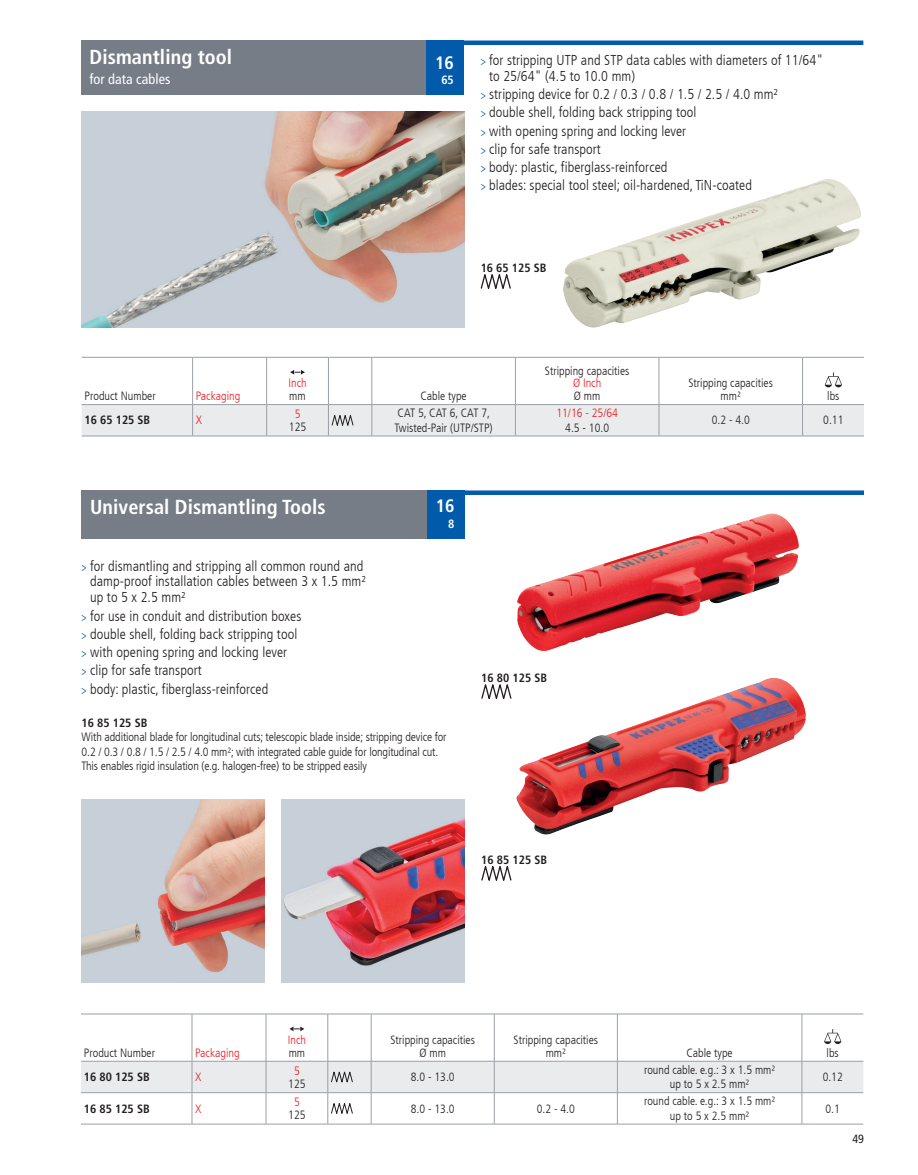
<style>
.page{position:relative;width:918px;height:1175px;background:#fff}
.page>*{position:absolute;margin:0;border:0;box-sizing:border-box;transform-origin:0 0}
.t1{font:700 condensed 20.25px "Frutiger LT Com";letter-spacing:.005em;color:#fff}
.t2{font:700 condensed 18px "Frutiger LT Com";color:#fff}
.t3{font:300 condensed 14.25px/18.3px "Frutiger LT Com";letter-spacing:.005em;color:#231f20}
.t4{font:condensed 14.25px "Frutiger LT Com";letter-spacing:.005em;color:#fff}
.t5{font:300 condensed 12px/12.8px "Frutiger LT Com";color:#231f20;text-align:center}
.t6{font:700 condensed 12px "Frutiger LT Com";color:#231f20}
.t7{font:300 condensed 12px "Frutiger LT Com";color:#ee1d23}
.t8{font:700 condensed 12px "Frutiger LT Com";color:#fff}
.t9{font:condensed 12px "Frutiger LT Com";color:#231f20}
.s1{font-weight:400;font-size:12px;color:#015aaa}
</style>
<div class="page">
<hr style="left:82px;top:436px;width:111px;height:1px;background:#9a9fa6">
<hr style="left:267px;top:436px;width:61px;height:1px;background:#9a9fa6">
<hr style="left:328px;top:436px;width:44px;height:1px;background:#9a9fa6">
<hr style="left:372px;top:436px;width:143px;height:1px;background:#9a9fa6">
<hr style="left:515px;top:436px;width:144px;height:1px;background:#9a9fa6">
<hr style="left:193px;top:436px;width:74px;height:1px;background:#9a9fa6">
<hr style="left:659px;top:436px;width:144px;height:1px;background:#9a9fa6">
<hr style="left:803px;top:436px;width:61px;height:1px;background:#9a9fa6">
<svg style="left:82px;top:357px;width:782px;height:79px"></svg>
<hr style="left:192px;top:1092px;width:74px;height:1px;background:#9a9fa6">
<hr style="left:81px;top:1013px;width:111px;height:1px;background:#9a9fa6">
<hr style="left:192px;top:1013px;width:74px;height:1px;background:#9a9fa6">
<hr style="left:266px;top:1013px;width:62px;height:1px;background:#9a9fa6">
<hr style="left:328px;top:1013px;width:43px;height:1px;background:#9a9fa6">
<hr style="left:371px;top:1013px;width:123px;height:1px;background:#9a9fa6">
<hr style="left:494px;top:1013px;width:123px;height:1px;background:#9a9fa6">
<hr style="left:617px;top:1013px;width:185px;height:1px;background:#9a9fa6">
<hr style="left:802px;top:1013px;width:61px;height:1px;background:#9a9fa6">
<hr style="left:81px;top:1092px;width:111px;height:1px;background:#9a9fa6">
<hr style="left:81px;top:1123px;width:111px;height:1px;background:#9a9fa6">
<hr style="left:192px;top:1092px;width:1px;height:31px;background:#9a9fa6">
<hr style="left:192px;top:1123px;width:74px;height:1px;background:#9a9fa6">
<hr style="left:266px;top:1092px;width:1px;height:31px;background:#9a9fa6">
<hr style="left:266px;top:1092px;width:62px;height:1px;background:#9a9fa6">
<hr style="left:266px;top:1123px;width:62px;height:1px;background:#9a9fa6">
<hr style="left:328px;top:1092px;width:1px;height:31px;background:#9a9fa6">
<hr style="left:328px;top:1092px;width:43px;height:1px;background:#9a9fa6">
<hr style="left:328px;top:1123px;width:43px;height:1px;background:#9a9fa6">
<hr style="left:371px;top:1092px;width:1px;height:31px;background:#9a9fa6">
<hr style="left:371px;top:1092px;width:123px;height:1px;background:#9a9fa6">
<hr style="left:371px;top:1123px;width:123px;height:1px;background:#9a9fa6">
<hr style="left:494px;top:1092px;width:1px;height:31px;background:#9a9fa6">
<hr style="left:494px;top:1092px;width:123px;height:1px;background:#9a9fa6">
<hr style="left:494px;top:1123px;width:123px;height:1px;background:#9a9fa6">
<hr style="left:617px;top:1092px;width:1px;height:31px;background:#9a9fa6">
<hr style="left:617px;top:1092px;width:185px;height:1px;background:#9a9fa6">
<hr style="left:617px;top:1123px;width:185px;height:1px;background:#9a9fa6">
<hr style="left:802px;top:1092px;width:1px;height:31px;background:#9a9fa6">
<hr style="left:802px;top:1092px;width:61px;height:1px;background:#9a9fa6">
<hr style="left:802px;top:1123px;width:61px;height:1px;background:#9a9fa6">
<svg style="left:81px;top:1014px;width:782px;height:78px"></svg>
<svg style="left:331px;top:1103px;width:22px;height:10px"></svg>
<img style="left:563px;top:179px;width:298px;height:148px">
<div style="left:81px;top:40px;width:345px;height:55px;background:#767d87"></div>
<div style="left:426px;top:40px;width:38px;height:55px;background:#015aaa"></div>
<div style="left:464px;top:40px;width:399px;height:5px;background:#015aaa"></div>
<svg style="left:481px;top:274px;width:30px;height:15px"></svg>
<img style="left:517px;top:513px;width:282px;height:138px">
<img style="left:516px;top:678px;width:290px;height:157px">
<div style="left:82px;top:490px;width:345px;height:49px;background:#767d87"></div>
<div style="left:427px;top:490px;width:37px;height:49px;background:#015aaa"></div>
<div style="left:464px;top:490px;width:400px;height:5px;background:#015aaa"></div>
<img style="left:82px;top:800px;width:182px;height:182px">
<img style="left:281px;top:800px;width:183px;height:182px">
<svg style="left:481px;top:684px;width:31px;height:15px"></svg>
<svg style="left:481px;top:866px;width:31px;height:14px"></svg>
<img style="left:82px;top:112px;width:382px;height:215px">
<h1 class="t1" style="left:90px;top:45px;width:144px">Dismantling tool</h1>
<p class="t4" style="left:90px;top:71px;width:82px">for data cables</p>
<p class="t2" style="left:435px;top:52px;width:20px">16</p>
<p class="t8" style="left:441px;top:73px;width:14px">65</p>
<p class="t3" style="left:489px;top:52px;width:336px;line-height:15.8px;text-indent:-9px"><span class="s1">&gt;</span> for stripping UTP and STP data cables with diameters of 11/64" to 25/64" (4.5 to 10.0 mm)</p>
<p class="t3" style="left:481px;top:85px;width:299px"><span class="s1">&gt;</span> stripping device for 0.2 / 0.3 / 0.8 / 1.5 / 2.5 / 4.0 mm² <span class="s1">&gt;</span> double shell, folding back stripping tool<br><span class="s1">&gt;</span> with opening spring and locking lever<br><span class="s1">&gt;</span> clip for safe transport<br><span class="s1">&gt;</span> body: plastic, fiberglass-reinforced<br><span class="s1">&gt;</span> blades: special tool steel; oil-hardened, TiN-coated</p>
<p class="t6" style="left:481px;top:260px;width:67px">16 65 125 SB</p>
<p class="t5" style="left:85px;top:390px;width:73px">Product Number</p>
<p class="t7" style="left:196px;top:389px;width:46px">Packaging</p>
<p class="t7" style="left:288px;top:376px;width:20px">Inch</p>
<p class="t5" style="left:289px;top:390px;width:18px">mm</p>
<p class="t5" style="left:421px;top:390px;width:48px">Cable type</p>
<p class="t5" style="left:545px;top:364px;width:86px">Stripping capacities</p>
<p class="t7" style="left:573px;top:376px;width:30px">Ø Inch</p>
<p class="t5" style="left:574px;top:390px;width:28px">Ø mm</p>
<p class="t5" style="left:689px;top:377px;width:86px">Stripping capacities mm²</p>
<p class="t5" style="left:827px;top:390px;width:14px">lbs</p>
<p class="t6" style="left:85px;top:413px;width:67px">16 65 125 SB</p>
<p class="t7" style="left:196px;top:413px;width:8px">X</p>
<p class="t7" style="left:295px;top:407px;width:7px">5</p>
<p class="t5" style="left:289px;top:420px;width:19px">125</p>
<p class="t5" style="left:395px;top:406px;width:100px;line-height:14.4px;text-align:left">CAT 5, CAT 6, CAT 7,<br>Twisted-Pair (UTP/STP)</p>
<p class="t7" style="left:556px;top:406px;width:63px">11/16 - 25/64</p>
<p class="t5" style="left:565px;top:421px;width:45px">4.5 - 10.0</p>
<p class="t5" style="left:712px;top:414px;width:40px">0.2 - 4.0</p>
<p class="t5" style="left:823px;top:414px;width:22px">0.11</p>
<h1 class="t1" style="left:90px;top:495px;width:237px">Universal Dismantling Tools</h1>
<p class="t2" style="left:436px;top:495px;width:20px">16</p>
<p class="t8" style="left:448px;top:517px;width:8px">8</p>
<p class="t3" style="left:90px;top:558px;width:277px;line-height:15.8px;text-indent:-9px"><span class="s1">&gt;</span> for dismantling and stripping all common round and damp-proof installation cables between 3 x 1.5 mm² up to 5 x 2.5 mm²</p>
<p class="t3" style="left:82px;top:606px;width:221px"><span class="s1">&gt;</span> for use in conduit and distribution boxes <span class="s1">&gt;</span> double shell, folding back stripping tool <span class="s1">&gt;</span> with opening spring and locking lever<br><span class="s1">&gt;</span> clip for safe transport<br><span class="s1">&gt;</span> body: plastic, fiberglass-reinforced</p>
<p class="t6" style="left:82px;top:716px;width:67px">16 85 125 SB</p>
<p class="t5" style="left:82px;top:730px;width:366px;line-height:14.2px;text-align:left">With additional blade for longitudinal cuts; telescopic blade inside; stripping device for<br>0.2 / 0.3 / 0.8 / 1.5 / 2.5 / 4.0 mm²; with integrated cable guide for longitudinal cut.<br>This enables rigid insulation (e.g. halogen-free) to be stripped easily</p>
<p class="t6" style="left:481px;top:670px;width:67px">16 80 125 SB</p>
<p class="t6" style="left:481px;top:852px;width:67px">16 85 125 SB</p>
<p class="t5" style="left:84px;top:1046px;width:73px">Product Number</p>
<p class="t7" style="left:195px;top:1045px;width:46px">Packaging</p>
<p class="t6" style="left:84px;top:1069px;width:67px">16 80 125 SB</p>
<p class="t7" style="left:195px;top:1070px;width:8px">X</p>
<p class="t6" style="left:84px;top:1101px;width:67px">16 85 125 SB</p>
<p class="t7" style="left:195px;top:1101px;width:8px">X</p>
<p class="t7" style="left:288px;top:1033px;width:20px">Inch</p>
<p class="t5" style="left:289px;top:1046px;width:18px">mm</p>
<p class="t7" style="left:294px;top:1063px;width:7px">5</p>
<p class="t5" style="left:288px;top:1077px;width:19px">125</p>
<p class="t7" style="left:294px;top:1095px;width:7px">5</p>
<p class="t5" style="left:288px;top:1108px;width:19px">125</p>
<p class="t5" style="left:391px;top:1033px;width:86px">Stripping capacities<br>Ø mm</p>
<p class="t5" style="left:514px;top:1033px;width:86px">Stripping capacities mm²</p>
<p class="t5" style="left:687px;top:1046px;width:48px">Cable type</p>
<p class="t5" style="left:827px;top:1046px;width:14px">lbs</p>
<p class="t5" style="left:411px;top:1070px;width:45px">8.0 - 13.0</p>
<p class="t5" style="left:644px;top:1062px;width:133px;line-height:14.4px">round cable. e.g.: 3 x 1.5 mm² up to 5 x 2.5 mm²</p>
<p class="t5" style="left:823px;top:1070px;width:22px">0.12</p>
<p class="t5" style="left:411px;top:1102px;width:45px">8.0 - 13.0</p>
<p class="t5" style="left:537px;top:1102px;width:40px">0.2 - 4.0</p>
<p class="t5" style="left:644px;top:1094px;width:133px;line-height:14.4px">round cable. e.g.: 3 x 1.5 mm² up to 5 x 2.5 mm²</p>
<p class="t5" style="left:826px;top:1102px;width:16px">0.1</p>
<p class="t9" style="left:852px;top:1132px;width:13px">49</p>
</div>
